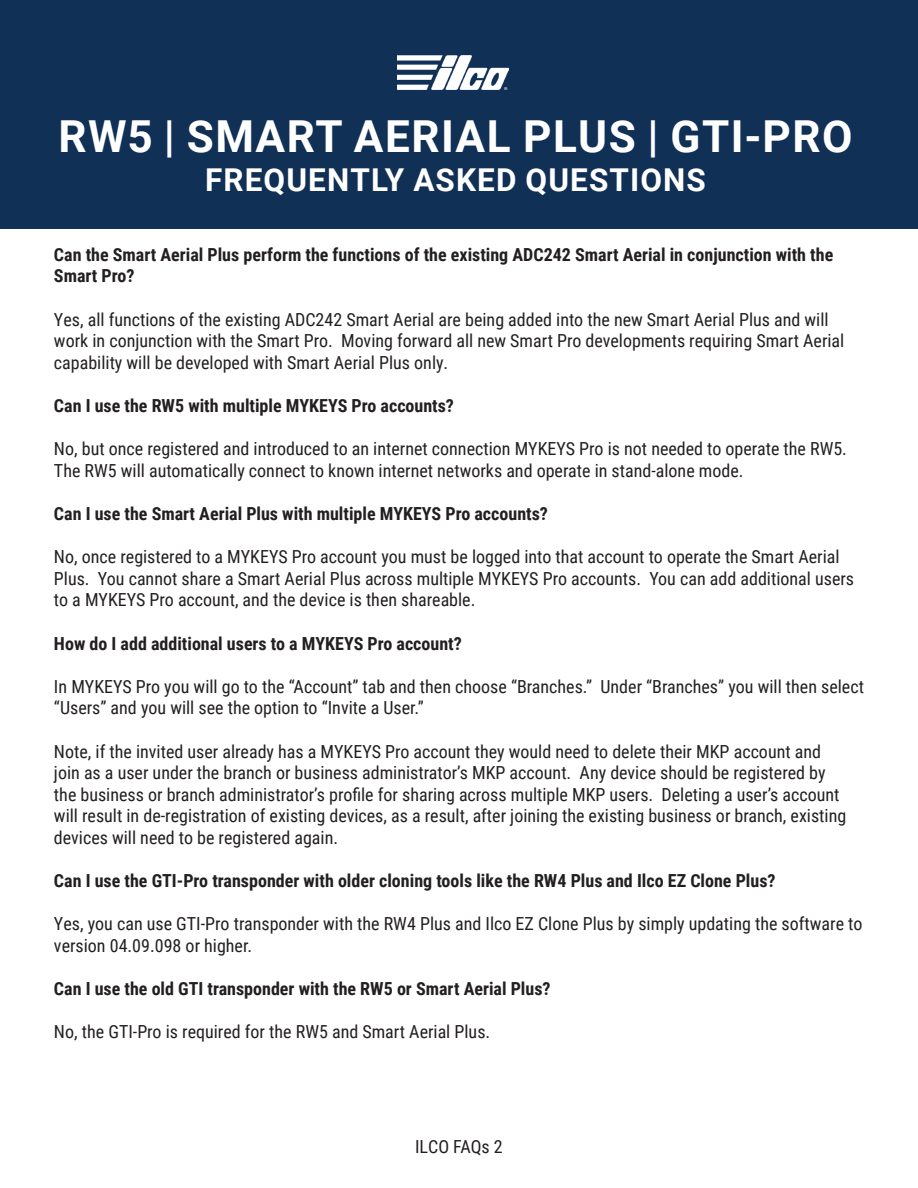
<style>
.page{position:relative;width:918px;height:1188px;background:#fff}
.page>*{position:absolute;margin:0;border:0;box-sizing:border-box;transform-origin:0 0}
.t1{font:700 44.1px "Roboto";letter-spacing:.035em;color:#fff}
.t2{font:700 31.5px "Roboto";letter-spacing:.035em;color:#fff}
.t3{font:18px/21.6px "Roboto Condensed";color:#231f20}
.t4{font:700 18px/21.6px "Roboto Condensed";color:#231f20}
</style>
<div class="page">
<div style="left:0;top:0;width:918px;height:229px;background:#113055"></div>
<img style="left:398px;top:56px;width:111px;height:33px">
<h1 class="t1" style="left:58px;top:105px;width:796px">RW5 | SMART AERIAL PLUS | GTI-PRO</h1>
<h2 class="t2" style="left:205px;top:157px;width:502px">FREQUENTLY ASKED QUESTIONS</h2>
<p class="t4" style="left:54px;top:243px;width:781px">Can the Smart Aerial Plus perform the functions of the existing ADC242 Smart Aerial in conjunction with the<br>Smart Pro?</p>
<p class="t3" style="left:54px;top:308px;width:792px">Yes, all functions of the existing ADC242 Smart Aerial are being added into the new Smart Aerial Plus and will work in conjunction with the Smart Pro. Moving forward all new Smart Pro developments requiring Smart Aerial capability will be developed with Smart Aerial Plus only.</p>
<p class="t4" style="left:54px;top:394px;width:402px">Can I use the RW5 with multiple MYKEYS Pro accounts?</p>
<p class="t3" style="left:54px;top:437px;width:795px">No, but once registered and introduced to an internet connection MYKEYS Pro is not needed to operate the RW5.<br>The RW5 will automatically connect to known internet networks and operate in stand-alone mode.</p>
<p class="t4" style="left:54px;top:502px;width:495px">Can I use the Smart Aerial Plus with multiple MYKEYS Pro accounts?</p>
<p class="t3" style="left:54px;top:545px;width:802px">No, once registered to a MYKEYS Pro account you must be logged into that account to operate the Smart Aerial<br>Plus. You cannot share a Smart Aerial Plus across multiple MYKEYS Pro accounts. You can add additional users to a MYKEYS Pro account, and the device is then shareable.</p>
<p class="t4" style="left:54px;top:632px;width:409px">How do I add additional users to a MYKEYS Pro account?</p>
<p class="t3" style="left:54px;top:675px;width:812px">In MYKEYS Pro you will go to the “Account” tab and then choose “Branches.” Under “Branches” you will then select “Users” and you will see the option to “Invite a User.”</p>
<p class="t3" style="left:54px;top:740px;width:794px">Note, if the invited user already has a MYKEYS Pro account they would need to delete their MKP account and join as a user under the branch or business administrator’s MKP account. Any device should be registered by the business or branch administrator’s profile for sharing across multiple MKP users. Deleting a user’s account will result in de-registration of existing devices, as a result, after joining the existing business or branch, existing devices will need to be registered again.</p>
<p class="t4" style="left:54px;top:869px;width:723px">Can I use the GTI-Pro transponder with older cloning tools like the RW4 Plus and Ilco EZ Clone Plus?</p>
<p class="t3" style="left:54px;top:913px;width:810px">Yes, you can use GTI-Pro transponder with the RW4 Plus and Ilco EZ Clone Plus by simply updating the software to version 04.09.098 or higher.</p>
<p class="t4" style="left:54px;top:977px;width:498px">Can I use the old GTI transponder with the RW5 or Smart Aerial Plus?</p>
<p class="t3" style="left:54px;top:1021px;width:438px">No, the GTI-Pro is required for the RW5 and Smart Aerial Plus.</p>
<p class="t3" style="left:415px;top:1135px;width:89px">ILCO FAQs 2</p>
</div>
